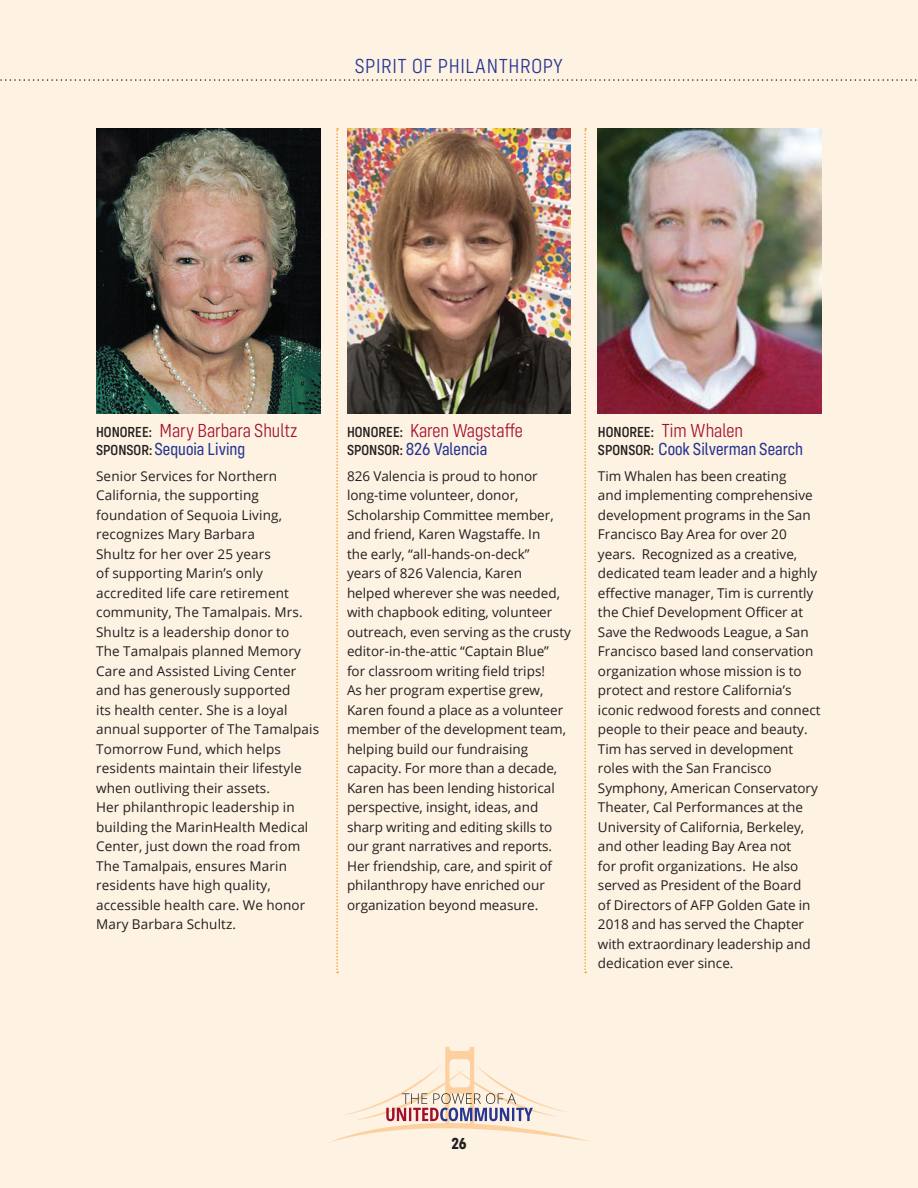
<style>
.page{position:relative;width:918px;height:1188px;background:#fef2e3}
.page>*{position:absolute;margin:0;border:0;box-sizing:border-box;transform-origin:0 0}
.t1{font:300 21px "Config Condensed";letter-spacing:.03em;color:#263692}
.t2{font:300 19.5px "Config Condensed";color:#a20e2e}
.t3{font:18px "Config Condensed";color:#263692}
.t4{font:700 16.5px "Config Condensed";color:#231f20}
.t5{font:13.5px/19.5px "Open Sans";color:#231f20}
.s1{font-weight:500;font-size:15px;color:#231f20}
</style>
<div class="page">
<img style="left:96px;top:128px;width:224px;height:285px">
<img style="left:347px;top:128px;width:224px;height:285px">
<img style="left:598px;top:129px;width:224px;height:284px">
<svg style="left:336px;top:128px;width:2px;height:845px"></svg>
<svg style="left:330px;top:1047px;width:258px;height:96px"></svg>
<svg style="left:584px;top:128px;width:2px;height:845px"></svg>
<svg style="left:0;top:79px;width:917px;height:2px"></svg>
<h1 class="t1" style="left:355px;top:54px;width:210px">SPIRIT OF PHILANTHROPY</h1>
<h2 class="t2" style="left:96px;top:419px;width:203px"><span class="s1">HONOREE:</span> Mary Barbara Shultz</h2>
<h3 class="t3" style="left:96px;top:438px;width:151px"><span class="s1">SPONSOR:</span> Sequoia Living</h3>
<p class="t5" style="left:96px;top:466px;width:225px">Senior Services for Northern<br>California, the supporting foundation of Sequoia Living, recognizes Mary Barbara<br>Shultz for her over 25 years<br>of supporting Marin’s only accredited life care retirement community, The Tamalpais. Mrs.<br>Shultz is a leadership donor to<br>The Tamalpais planned Memory<br>Care and Assisted Living Center and has generously supported<br>its health center. She is a loyal annual supporter of The Tamalpais<br>Tomorrow Fund, which helps residents maintain their lifestyle when outliving their assets.<br>Her philanthropic leadership in building the MarinHealth Medical<br>Center, just down the road from<br>The Tamalpais, ensures Marin residents have high quality, accessible health care. We honor<br>Mary Barbara Schultz.</p>
<h2 class="t2" style="left:347px;top:419px;width:177px"><span class="s1">HONOREE:</span> Karen Wagstaffe</h2>
<h3 class="t3" style="left:347px;top:438px;width:142px"><span class="s1">SPONSOR:</span> 826 Valencia</h3>
<p class="t5" style="left:347px;top:466px;width:225px">826 Valencia is proud to honor long-time volunteer, donor,<br>Scholarship Committee member, and friend, Karen Wagstaffe. In<br>the early, “all-hands-on-deck”<br>years of 826 Valencia, Karen<br>helped wherever she was needed, with chapbook editing, volunteer outreach, even serving as the crusty editor-in-the-attic “Captain Blue”<br>for classroom writing field trips!<br>As her program expertise grew,<br>Karen found a place as a volunteer member of the development team, helping build our fundraising capacity. For more than a decade,<br>Karen has been lending historical perspective, insight, ideas, and sharp writing and editing skills to our grant narratives and reports.<br>Her friendship, care, and spirit of philanthropy have enriched our organization beyond measure.</p>
<h2 class="t2" style="left:598px;top:419px;width:147px"><span class="s1">HONOREE:</span> Tim Whalen</h2>
<h3 class="t3" style="left:598px;top:438px;width:207px"><span class="s1">SPONSOR:</span> Cook Silverman Search</h3>
<p class="t5" style="left:598px;top:466px;width:224px">Tim Whalen has been creating<br>and implementing comprehensive development programs in the San<br>Francisco Bay Area for over 20 years. Recognized as a creative, dedicated team leader and a highly effective manager, Tim is currently the Chief Development Officer at<br>Save the Redwoods League, a San<br>Francisco based land conservation organization whose mission is to protect and restore California’s iconic redwood forests and connect people to their peace and beauty.<br>Tim has served in development roles with the San Francisco<br>Symphony, American Conservatory<br>Theater, Cal Performances at the<br>University of California, Berkeley, and other leading Bay Area not<br>for profit organizations. He also served as President of the Board<br>of Directors of AFP Golden Gate in<br>2018 and has served the Chapter with extraordinary leadership and dedication ever since.</p>
<p class="t4" style="left:451px;top:1134px;width:17px">26</p>
</div>
